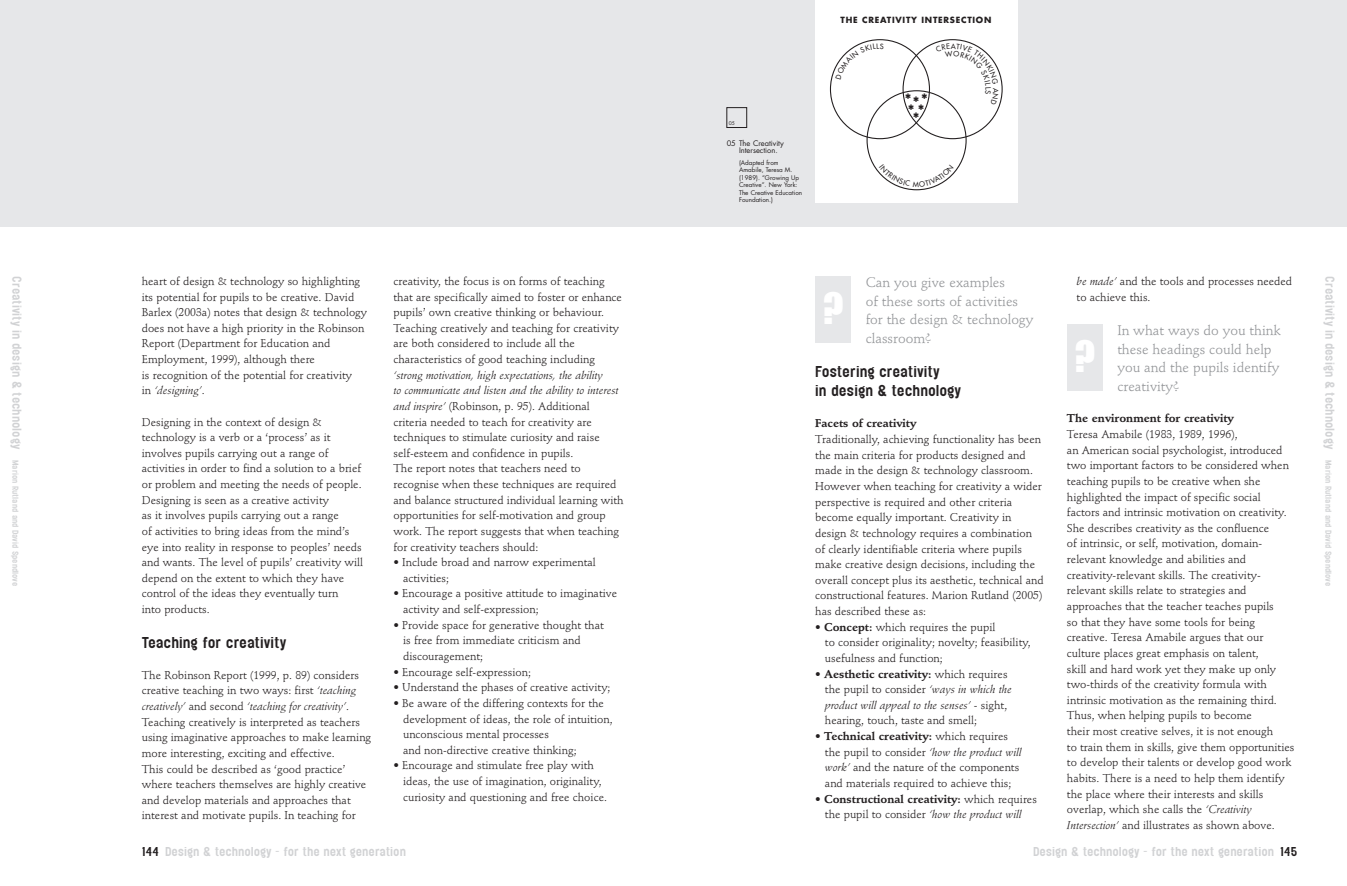
<style>
.page{position:relative;width:1347px;height:886px;background:#fff}
.page>*{position:absolute;margin:0;border:0;box-sizing:border-box;transform-origin:0 0}
.t1{font:40px "Impact";color:#fff}
.t2{font:700 15.25px/15.8px "Futura";color:#231f20}
.t3{font:13.75px/18.8px "Stempel Schneidler";color:#939598}
.t4{font:500 13.75px/18.8px "Elephant";color:#231f20}
.t5{font:11.25px/15.6px "Stempel Schneidler";color:#231f20}
.t6{font:500 11.25px "Elephant";color:#d1d2d4}
.t7{font:700 11.25px "Stempel Schneidler";color:#231f20}
.t8{font:700 8.25px "Futura";letter-spacing:.09em;color:#231f20}
.t9{font:500 7.5px "Elephant";color:#d1d2d4}
.t10{font:7.5px/7.5px "Futura";color:#231f20}
.t11{font:6.25px/7.5px "Futura";color:#231f20}
.t12{font:5px "Futura";color:#231f20}
.s1{font-size:11.25px}
.s2{font-style:italic}
.s3{color:#231f20}
.s4{font-weight:700}
</style>
<div class="page">
<div style="left:673px;top:0;width:673px;height:227px;background:#e6e7e9"></div>
<div style="left:815px;top:0;width:202px;height:202px;background:#fff"></div>
<div style="left:0;top:0;width:673px;height:227px;background:#e6e7e9"></div>
<div style="left:815px;top:276px;width:35px;height:67px;background:#e6e7e9"></div>
<div style="left:1067px;top:324px;width:35px;height:67px;background:#e6e7e9"></div>
<div style="left:726px;top:107px;width:21px;height:21px;border:1px solid #231f20"></div>
<svg style="left:835px;top:43px;width:29px;height:27px"></svg>
<svg style="left:879px;top:171px;width:75px;height:16px"></svg>
<svg style="left:935px;top:43px;width:63px;height:62px"></svg>
<p class="t9" style="left:19px;top:276px;width:311px;rotate:90deg"><span class="s1">Creativity in design &amp; technology</span> Marion Rutland and David Spendlove</p>
<p class="t5" style="left:142px;top:274px;width:227px">heart of design &amp; technology so highlighting its potential for pupils to be creative. David Barlex (2003a) notes that design &amp; technology does not have a high priority in the Robinson Report (Department for Education and Employment, 1999), although there<br>is recognition of the potential for creativity<br>in <span class="s2">‘designing’</span>.</p>
<p class="t5" style="left:142px;top:415px;width:223px">Designing in the context of design &amp; technology is a verb or a ‘process’ as it involves pupils carrying out a range of activities in order to find a solution to a brief or problem and meeting the needs of people.<br>Designing is seen as a creative activity<br>as it involves pupils carrying out a range<br>of activities to bring ideas from the mind’s eye into reality in response to peoples’ needs and wants. The level of pupils’ creativity will depend on the extent to which they have control of the ideas they eventually turn<br>into products.</p>
<p class="t4" style="left:142px;top:634px;width:146px">Teaching for creativity</p>
<p class="t5" style="left:142px;top:668px;width:231px">The Robinson Report (1999, p. 89) considers creative teaching in two ways: first <span class="s2">‘teaching creatively’</span> and second <span class="s2">‘teaching for creativity’</span>.<br>Teaching creatively is interpreted as teachers using imaginative approaches to make learning more interesting, exciting and effective.<br>This could be described as ‘good practice’ where teachers themselves are highly creative and develop materials and approaches that interest and motivate pupils. In teaching for</p>
<p class="t5" style="left:393px;top:274px;width:230px">creativity, the focus is on forms of teaching that are specifically aimed to foster or enhance pupils’ own creative thinking or behaviour.<br>Teaching creatively and teaching for creativity are both considered to include all the characteristics of good teaching including</p>
<p class="t5" style="left:393px;top:368px;width:232px"><span class="s2">‘strong motivation, high expectations, the ability<br>to communicate and listen and the ability to interest and inspire’</span> (Robinson, p. 95). Additional criteria needed to teach for creativity are techniques to stimulate curiosity and raise self-esteem and confidence in pupils.<br>The report notes that teachers need to recognise when these techniques are required and balance structured individual learning with opportunities for self-motivation and group work. The report suggests that when teaching for creativity teachers should:</p>
<p class="t5" style="left:403px;top:556px;width:194px;text-indent:-10px">• Include broad and narrow experimental activities;</p>
<p class="t5" style="left:403px;top:587px;width:215px;text-indent:-10px">• Encourage a positive attitude to imaginative activity and self-expression;</p>
<p class="t5" style="left:403px;top:618px;width:202px;text-indent:-10px">• Provide space for generative thought that is free from immediate criticism and discouragement;</p>
<p class="t5" style="left:393px;top:665px;width:139px">• Encourage self-expression;</p>
<p class="t5" style="left:393px;top:681px;width:218px">• Understand the phases of creative activity;</p>
<p class="t5" style="left:403px;top:696px;width:211px;text-indent:-10px">• Be aware of the differing contexts for the development of ideas, the role of intuition, unconscious mental processes<br>and non-directive creative thinking;</p>
<p class="t5" style="left:403px;top:759px;width:205px;text-indent:-10px">• Encourage and stimulate free play with ideas, the use of imagination, originality, curiosity and questioning and free choice.</p>
<p class="t6" style="left:142px;top:847px;width:266px"><span class="s3">144</span> Design &amp; technology - for the next generation</p>
<p class="t12" style="left:729px;top:121px;width:8px">05</p>
<p class="t10" style="left:739px;top:140px;width:46px;text-indent:-12px">05 The Creativity<br>Intersection.</p>
<p class="t11" style="left:739px;top:159px;width:65px">(Adapted from<br>Amabile, Teresa M. (1989). “Growing Up<br>Creative”. New York:<br>The Creative Education<br>Foundation.)</p>
<p class="t8" style="left:840px;top:16px;width:152px">THE CREATIVITY INTERSECTION</p>
<h2 class="t2" style="left:904px;top:93px;width:9px">*</h2>
<h2 class="t2" style="left:907px;top:103px;width:19px">**</h2>
<h2 class="t2" style="left:920px;top:93px;width:9px">*</h2>
<h2 class="t2" style="left:912px;top:96px;width:9px">* *</h2>
<p class="t3" style="left:865px;top:274px;width:169px">Can you give examples<br>of these sorts of activities for the design &amp; technology classroom?</p>
<p class="t4" style="left:815px;top:364px;width:147px">Fostering creativity<br>in design &amp; technology</p>
<p class="t7" style="left:815px;top:419px;width:103px">Facets of creativity</p>
<p class="t5" style="left:815px;top:432px;width:230px">Traditionally, achieving functionality has been the main criteria for products designed and made in the design &amp; technology classroom.<br>However when teaching for creativity a wider perspective is required and other criteria become equally important. Creativity in design &amp; technology requires a combination of clearly identifiable criteria where pupils make creative design decisions, including the overall concept plus its aesthetic, technical and constructional features. Marion Rutland (2005) has described these as:</p>
<p class="t5" style="left:825px;top:620px;width:207px;text-indent:-10px">• <span class="s4">Concept:</span> which requires the pupil<br>to consider originality; novelty; feasibility, usefulness and function;</p>
<p class="t5" style="left:825px;top:667px;width:188px;text-indent:-10px">• <span class="s4">Aesthetic creativity:</span> which requires the pupil to consider <span class="s2">‘ways in which the product will appeal to the senses’</span> - sight, hearing, touch, taste and smell;</p>
<p class="t5" style="left:825px;top:729px;width:198px;text-indent:-10px">• <span class="s4">Technical creativity:</span> which requires the pupil to consider <span class="s2">‘how the product will work’</span> and the nature of the components and materials required to achieve this;</p>
<p class="t5" style="left:815px;top:792px;width:223px;text-align:center">• <span class="s4">Constructional creativity:</span> which requires the pupil to consider <span class="s2">‘how the product will</span></p>
<h1 class="t1" style="left:822px;top:287px;width:22px">?</h1>
<p class="t5" style="left:1076px;top:274px;width:217px"><span class="s2">be made’</span> and the tools and processes needed to achieve this.</p>
<p class="t3" style="left:1117px;top:322px;width:165px">In what ways do you think these headings could help you and the pupils identify creativity?</p>
<p class="t7" style="left:1067px;top:414px;width:169px">The environment for creativity</p>
<p class="t5" style="left:1067px;top:427px;width:229px">Teresa Amabile (1983, 1989, 1996),<br>an American social psychologist, introduced two important factors to be considered when teaching pupils to be creative when she highlighted the impact of specific social factors and intrinsic motivation on creativity.<br>She describes creativity as the confluence<br>of intrinsic, or self, motivation, domain&shy;relevant knowledge and abilities and creativity-relevant skills. The creativity&shy;relevant skills relate to strategies and approaches that the teacher teaches pupils<br>so that they have some tools for being creative. Teresa Amabile argues that our culture places great emphasis on talent,<br>skill and hard work yet they make up only two-thirds of the creativity formula with intrinsic motivation as the remaining third.<br>Thus, when helping pupils to become<br>their most creative selves, it is not enough<br>to train them in skills, give them opportunities to develop their talents or develop good work habits. There is a need to help them identify the place where their interests and skills overlap, which she calls the <span class="s2">‘Creativity Intersection’</span> and illustrates as shown above.</p>
<h1 class="t1" style="left:1074px;top:335px;width:22px">?</h1>
<p class="t6" style="left:1033px;top:847px;width:266px">Design &amp; technology - for the next generation <span class="s3">145</span></p>
<p class="t9" style="left:1331px;top:276px;width:311px;rotate:90deg"><span class="s1">Creativity in design &amp; technology</span> Marion Rutland and David Spendlove</p>
</div>
